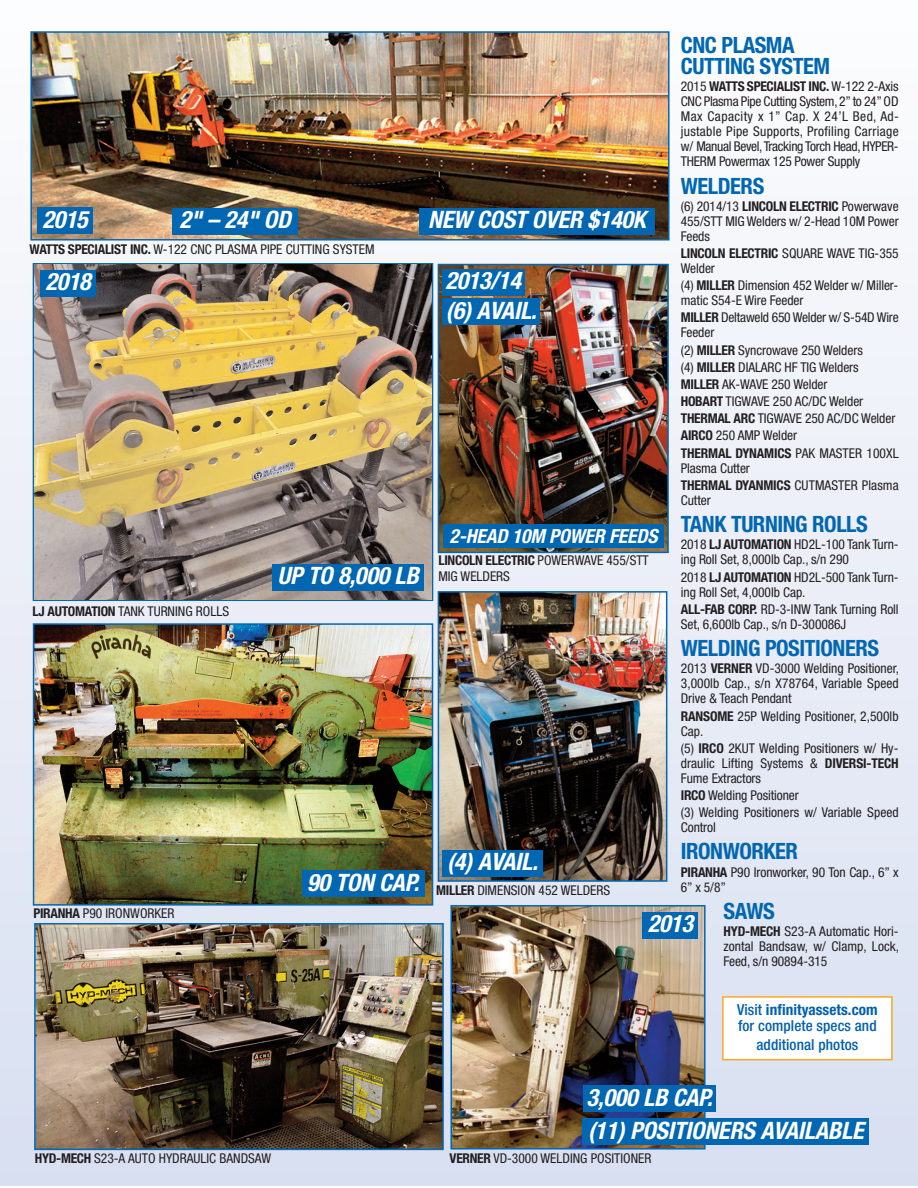
<style>
.page{position:relative;width:918px;height:1188px;background:#fff}
.page>*{position:absolute;margin:0;border:0;box-sizing:border-box;transform-origin:0 0}
.t1{font:italic 700 condensed 24px/33px "Helvetica Neue";letter-spacing:-.01em;color:#fff}
.t2{font:700 condensed 22.5px/21px "Helvetica Neue";letter-spacing:-.02em;color:#0167b2}
.t3{font:italic 700 condensed 19.5px "Helvetica Neue";color:#fff}
.t4{font:500 condensed 15.15px/16.5px "Helvetica Neue";letter-spacing:.005em;color:#0160ae}
.t5{font:condensed 13.5px/15px "Helvetica Neue";letter-spacing:-.005em;color:#231f20}
.s1{font-weight:700}
</style>
<div class="page">
<div style="left:0;top:0;width:918px;height:1186px;background:linear-gradient(to bottom,#fbfcfd,#d8dff0)"></div>
<img style="left:33px;top:34px;width:634px;height:204px">
<div style="left:30px;top:31px;width:640px;height:210px;border:2px solid #0167b2"></div>
<img style="left:441px;top:267px;width:225px;height:283px">
<div style="left:438px;top:264px;width:231px;height:289px;border:2px solid #0167b2"></div>
<img style="left:441px;top:594px;width:223px;height:285px">
<div style="left:438px;top:591px;width:229px;height:291px;border:2px solid #0167b2"></div>
<img style="left:34px;top:265px;width:398px;height:335px">
<img style="left:36px;top:626px;width:394px;height:277px">
<div style="left:33px;top:623px;width:400px;height:283px;border:2px solid #0167b2"></div>
<img style="left:37px;top:926px;width:404px;height:221px">
<div style="left:34px;top:923px;width:410px;height:227px;border:2px solid #0167b2"></div>
<div style="left:38px;top:208px;width:55px;height:26px;background:#0167b2"></div>
<div style="left:41px;top:270px;width:55px;height:26px;background:#0167b2"></div>
<div style="left:172px;top:208px;width:126px;height:26px;background:#0167b2"></div>
<div style="left:272px;top:564px;width:152px;height:26px;background:#0167b2"></div>
<div style="left:302px;top:871px;width:122px;height:26px;background:#0167b2"></div>
<div style="left:419px;top:208px;width:236px;height:26px;background:#0167b2"></div>
<div style="left:724px;top:998px;width:167px;height:61px;background:#fff"></div>
<div style="left:722px;top:996px;width:171px;height:64px;border:2px solid #faa928"></div>
<img style="left:453px;top:908px;width:250px;height:239px">
<div style="left:450px;top:905px;width:256px;height:245px;border:2px solid #0167b2"></div>
<div style="left:643px;top:912px;width:55px;height:26px;background:#0167b2"></div>
<div style="left:442px;top:269px;width:83px;height:26px;background:#0167b2"></div>
<div style="left:584px;top:1085px;width:132px;height:27px;background:#0167b2"></div>
<div style="left:583px;top:1118px;width:286px;height:27px;background:#0167b2"></div>
<div style="left:442px;top:850px;width:101px;height:26px;background:#0167b2"></div>
<div style="left:442px;top:299px;width:98px;height:26px;background:#0167b2"></div>
<div style="left:443px;top:524px;width:221px;height:24px;background:#0167b2"></div>
<h2 class="t2" style="left:681px;top:37px;width:151px">CNC PLASMA<br>CUTTING SYSTEM</h2>
<p class="t5" style="left:681px;top:80px;width:220px;text-align:justify">2015 <span class="s1">WATTS SPECIALIST INC.</span> W-122 2-Axis CNC Plasma Pipe Cutting System, 2” to 24” OD Max Capacity x 1” Cap. X 24’L Bed, Ad&shy;justable Pipe Supports, Profiling Carriage w/ Manual Bevel, Tracking Torch Head, HYPER-THERM Powermax 125 Power Supply</p>
<h2 class="t2" style="left:681px;top:177px;width:85px">WELDERS</h2>
<p class="t5" style="left:681px;top:200px;width:219px;text-align:justify">(6) 2014/13 <span class="s1">LINCOLN ELECTRIC</span> Powerwave 455/STT MIG Welders w/ 2-Head 10M Power Feeds</p>
<p class="t5" style="left:681px;top:247px;width:219px"><span class="s1">LINCOLN ELECTRIC</span> SQUARE WAVE TIG-355<br>Welder</p>
<p class="t5" style="left:681px;top:279px;width:219px">(4) <span class="s1">MILLER</span> Dimension 452 Welder w/ Miller&shy;matic S54-E Wire Feeder</p>
<p class="t5" style="left:681px;top:311px;width:219px"><span class="s1">MILLER</span> Deltaweld 650 Welder w/ S-54D Wire<br>Feeder</p>
<p class="t5" style="left:681px;top:343px;width:219px;line-height:17.1px">(2) <span class="s1">MILLER</span> Syncrowave 250 Welders<br>(4) <span class="s1">MILLER</span> DIALARC HF TIG Welders<br><span class="s1">MILLER</span> AK-WAVE 250 Welder<br><span class="s1">HOBART</span> TIGWAVE 250 AC/DC Welder<br><span class="s1">THERMAL ARC</span> TIGWAVE 250 AC/DC Welder<br><span class="s1">AIRCO</span> 250 AMP Welder<br><span class="s1">THERMAL DYNAMICS</span> PAK MASTER 100XL</p>
<p class="t5" style="left:681px;top:460px;width:219px;line-height:17.1px">Plasma Cutter<br><span class="s1">THERMAL DYANMICS</span> CUTMASTER Plasma</p>
<p class="t5" style="left:681px;top:494px;width:31px">Cutter</p>
<h2 class="t2" style="left:681px;top:516px;width:189px">TANK TURNING ROLLS</h2>
<p class="t5" style="left:681px;top:538px;width:219px">2018 <span class="s1">LJ AUTOMATION</span> HD2L-100 Tank Turn&shy;ing Roll Set, 8,000lb Cap., s/n 290</p>
<p class="t5" style="left:681px;top:570px;width:219px">2018 <span class="s1">LJ AUTOMATION</span> HD2L-500 Tank Turn&shy;ing Roll Set, 4,000lb Cap.</p>
<p class="t5" style="left:681px;top:603px;width:219px"><span class="s1">ALL-FAB CORP.</span> RD-3-INW Tank Turning Roll<br>Set, 6,600lb Cap., s/n D-300086J</p>
<h2 class="t2" style="left:681px;top:640px;width:200px">WELDING POSITIONERS</h2>
<p class="t5" style="left:681px;top:662px;width:220px;text-align:justify">2013 <span class="s1">VERNER</span> VD-3000 Welding Positioner, 3,000lb Cap., s/n X78764, Variable Speed Drive &amp; Teach Pendant</p>
<p class="t5" style="left:681px;top:709px;width:219px"><span class="s1">RANSOME</span> 25P Welding Positioner, 2,500lb<br>Cap.</p>
<p class="t5" style="left:681px;top:742px;width:219px;text-align:justify">(5) <span class="s1">IRCO</span> 2KUT Welding Positioners w/ Hy&shy;draulic Lifting Systems &amp; <span class="s1">DIVERSI-TECH </span>Fume Extractors</p>
<p class="t5" style="left:681px;top:788px;width:219px;line-height:17.1px"><span class="s1">IRCO</span> Welding Positioner<br>(3) Welding Positioners w/ Variable Speed</p>
<p class="t5" style="left:681px;top:821px;width:37px">Control</p>
<h2 class="t2" style="left:681px;top:843px;width:119px">IRONWORKER</h2>
<p class="t5" style="left:681px;top:866px;width:219px"><span class="s1">PIRANHA</span> P90 Ironworker, 90 Ton Cap., 6” x<br>6” x 5/8”</p>
<h2 class="t2" style="left:724px;top:903px;width:53px">SAWS</h2>
<p class="t5" style="left:724px;top:925px;width:177px;text-align:justify"><span class="s1">HYD-MECH</span> S23-A Automatic Hori&shy;zontal Bandsaw, w/ Clamp, Lock, Feed, s/n 90894-315</p>
<h1 class="t1" style="left:428px;top:205px;width:219px">NEW COST OVER $140K</h1>
<h1 class="t1" style="left:179px;top:205px;width:117px">2" – 24" OD</h1>
<h1 class="t1" style="left:43px;top:205px;width:51px">2015</h1>
<p class="t5" style="left:30px;top:243px;width:346px"><span class="s1">WATTS SPECIALIST INC.</span> W-122 CNC PLASMA PIPE CUTTING SYSTEM</p>
<h1 class="t1" style="left:446px;top:267px;width:82px">2013/14</h1>
<h1 class="t1" style="left:46px;top:267px;width:51px">2018</h1>
<h1 class="t1" style="left:446px;top:296px;width:97px">(6) AVAIL.</h1>
<h3 class="t3" style="left:449px;top:529px;width:213px">2-HEAD 10M POWER FEEDS</h3>
<p class="t5" style="left:438px;top:553px;width:212px;line-height:16.2px"><span class="s1">LINCOLN ELECTRIC</span> POWERWAVE 455/STT<br>MIG WELDERS</p>
<h1 class="t1" style="left:277px;top:562px;width:148px">UP TO 8,000 LB</h1>
<p class="t5" style="left:33px;top:605px;width:198px"><span class="s1">LJ AUTOMATION</span> TANK TURNING ROLLS</p>
<h1 class="t1" style="left:447px;top:847px;width:97px">(4) AVAIL.</h1>
<h1 class="t1" style="left:307px;top:868px;width:118px">90 TON CAP.</h1>
<p class="t5" style="left:436px;top:884px;width:176px"><span class="s1">MILLER</span> DIMENSION 452 WELDERS</p>
<p class="t5" style="left:33px;top:907px;width:143px"><span class="s1">PIRANHA</span> P90 IRONWORKER</p>
<h1 class="t1" style="left:648px;top:909px;width:51px">2013</h1>
<p class="t4" style="left:737px;top:1002px;width:142px">Visit <span class="s1">infinityassets.com </span>for complete specs and</p>
<p class="t4" style="left:757px;top:1037px;width:103px">additional photos</p>
<h1 class="t1" style="left:587px;top:1083px;width:283px">3,000 LB CAP.<br>(11) POSITIONERS AVAILABLE</h1>
<p class="t5" style="left:35px;top:1152px;width:238px"><span class="s1">HYD-MECH</span> S23-A AUTO HYDRAULIC BANDSAW</p>
<p class="t5" style="left:450px;top:1152px;width:203px"><span class="s1">VERNER</span> VD-3000 WELDING POSITIONER</p>
</div>
